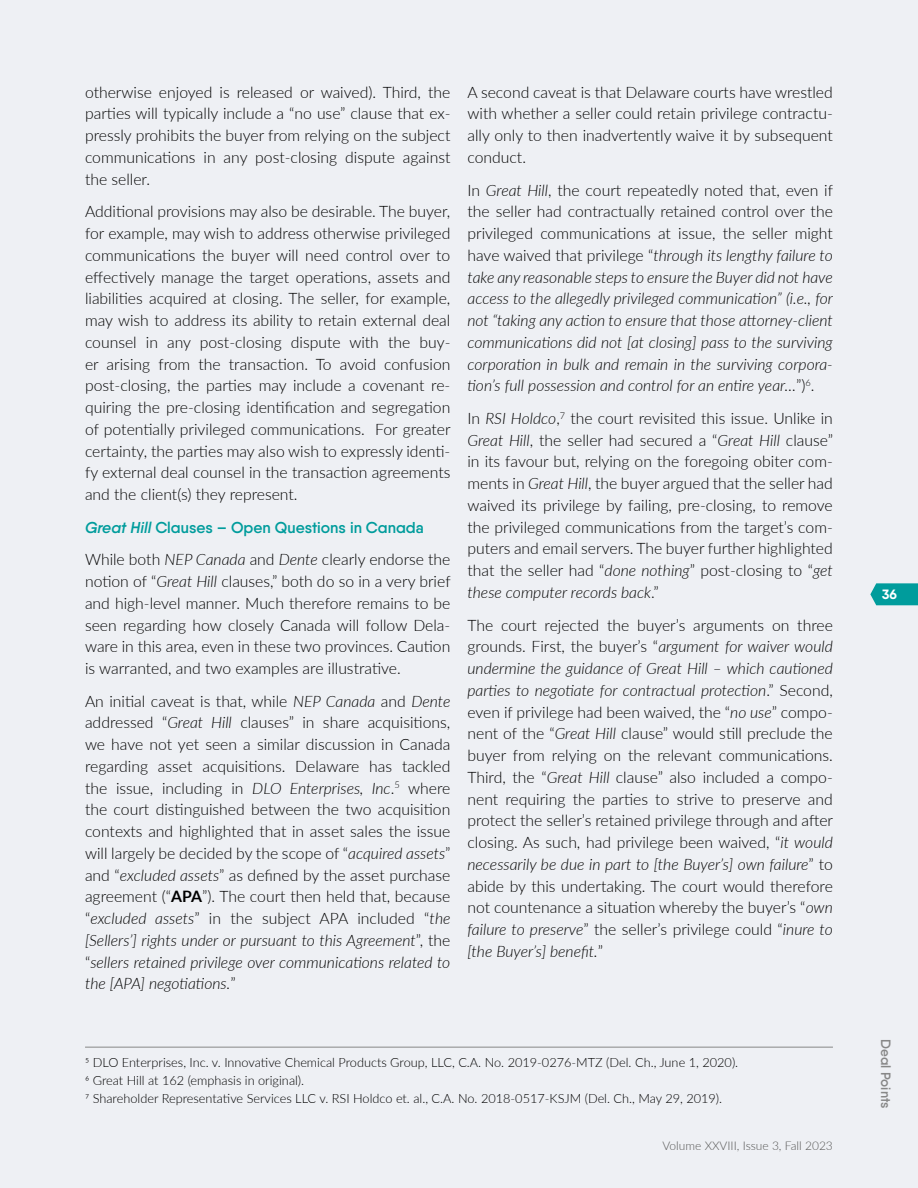
<style>
.page{position:relative;width:918px;height:1188px;background:#eef0f4}
.page>*{position:absolute;margin:0;border:0;box-sizing:border-box;transform-origin:0 0}
.t1{font:300 15.75px/21.8px "Lato";color:#000;text-align:justify}
.t2{font:italic 300 15.75px/21.8px "Lato";color:#000;text-align:justify}
.t3{font:600 15.75px "Qanelas";color:#009c9c}
.t4{font:600 13.5px "Qanelas";color:#878787}
.t5{font:700 13.5px "Qanelas";color:#fff}
.t6{font:300 12.75px/18px "Lato";color:#000}
.t7{font:300 12px "Lato";color:#575756}
.s1{font-style:italic}
.s2{font-weight:700}
.s3{font-style:normal}
</style>
<div class="page">
<svg style="left:870px;top:583px;width:48px;height:22px"></svg>
<hr style="left:85px;top:1047px;width:748px;height:1px;background:#878787">
<p class="t1" style="left:85px;top:81px;width:367px">otherwise enjoyed is released or waived). Third, the parties will typically include a “no use” clause that ex&shy;pressly prohibits the buyer from relying on the subject communications in any post-closing dispute against the seller.</p>
<p class="t1" style="left:85px;top:200px;width:367px">Additional provisions may also be desirable. The buyer, for example, may wish to address otherwise privileged communications the buyer will need control over to effectively manage the target operations, assets and liabilities acquired at closing. The seller, for example, may wish to address its ability to retain external deal counsel in any post-closing dispute with the buy&shy;er arising from the transaction. To avoid confusion post-closing, the parties may include a covenant re&shy;quiring the pre-closing identification and segregation of potentially privileged communications. For greater certainty, the parties may also wish to expressly identi&shy;fy external deal counsel in the transaction agreements and the client(s) they represent.</p>
<p class="t3" style="left:85px;top:517px;width:340px"><span class="s1">Great Hill</span> Clauses – Open Questions in Canada</p>
<p class="t1" style="left:85px;top:548px;width:367px">While both <span class="s1">NEP Canada</span> and <span class="s1">Dente</span> clearly endorse the notion of “<span class="s1">Great Hill</span> clauses,” both do so in a very brief and high-level manner. Much therefore remains to be seen regarding how closely Canada will follow Dela&shy;ware in this area, even in these two provinces. Caution is warranted, and two examples are illustrative.</p>
<p class="t1" style="left:85px;top:690px;width:367px">An initial caveat is that, while <span class="s1">NEP Canada</span> and <span class="s1">Dente </span>addressed “<span class="s1">Great Hill</span> clauses” in share acquisitions, we have not yet seen a similar discussion in Canada regarding asset acquisitions. Delaware has tackled the issue, including in <span class="s1">DLO Enterprises, Inc</span>.<sup>5</sup> where the court distinguished between the two acquisition contexts and highlighted that in asset sales the issue will largely be decided by the scope of “<span class="s1">acquired assets</span>” and “<span class="s1">excluded assets</span>” as defined by the asset purchase agreement (“<span class="s2">APA</span>”). The court then held that, because “<span class="s1">excluded assets</span>” in the subject APA included “<span class="s1">the [Sellers’] rights under or pursuant to this Agreement</span>”, the “<span class="s1">sellers retained privilege over communications related to the [APA] negotiations.</span>”</p>
<p class="t1" style="left:467px;top:81px;width:367px">A second caveat is that Delaware courts have wrestled with whether a seller could retain privilege contractu&shy;ally only to then inadvertently waive it by subsequent conduct.</p>
<p class="t2" style="left:467px;top:178px;width:367px"><span class="s3">In</span> Great Hill<span class="s3">, the court repeatedly noted that, even if the seller had contractually retained control over the privileged communications at issue, the seller might have waived that privilege “</span>through its lengthy failure to take any reasonable steps to ensure the Buyer did not have access to the allegedly privileged communication” (i.e., for not “taking any action to ensure that those attorney-client communications did not [at closing] pass to the surviving corporation in bulk and remain in the surviving corpora&shy;tion’s full possession and control for an entire year…<span class="s3">”)</span><sup>6</sup><span class="s3">.</span></p>
<p class="t1" style="left:468px;top:407px;width:367px">In <span class="s1">RSI Holdco</span>,<sup>7</sup> the court revisited this issue. Unlike in <span class="s1">Great Hill</span>, the seller had secured a “<span class="s1">Great Hill</span> clause” in its favour but, relying on the foregoing obiter com&shy;ments in <span class="s1">Great Hill</span>, the buyer argued that the seller had waived its privilege by failing, pre-closing, to remove the privileged communications from the target’s com&shy;puters and email servers. The buyer further highlighted that the seller had “<span class="s1">done nothing</span>” post-closing to “<span class="s1">get these computer records back</span>.”</p>
<p class="t1" style="left:468px;top:613px;width:367px">The court rejected the buyer’s arguments on three grounds. First, the buyer’s “<span class="s1">argument for waiver would undermine the guidance of Great Hill – which cautioned parties to negotiate for contractual protection</span>.” Second, even if privilege had been waived, the “<span class="s1">no use</span>” compo&shy;nent of the “<span class="s1">Great Hill</span> clause” would still preclude the buyer from relying on the relevant communications.<br>Third, the “<span class="s1">Great Hill</span> clause” also included a compo&shy;nent requiring the parties to strive to preserve and protect the seller’s retained privilege through and after closing. As such, had privilege been waived, “<span class="s1">it would necessarily be due in part to [the Buyer’s] own failure</span>” to abide by this undertaking. The court would therefore not countenance a situation whereby the buyer’s “<span class="s1">own failure to preserve</span>” the seller’s privilege could “<span class="s1">inure to [the Buyer’s] benefit.</span>”</p>
<p class="t6" style="left:85px;top:1053px;width:655px">5 DLO Enterprises, Inc. v. Innovative Chemical Products Group, LLC, C.A. No. 2019-0276-MTZ (Del. Ch., June 1, 2020).<br>6 Great Hill at 162 (emphasis in original).<br>7 Shareholder Representative Services LLC v. RSI Holdco et. al., C.A. No. 2018-0517-KSJM (Del. Ch., May 29, 2019).</p>
<p class="t7" style="left:663px;top:1138px;width:172px">Volume XXVIII, Issue 3, Fall 2023</p>
<p class="t5" style="left:882px;top:586px;width:16px">36</p>
<p class="t4" style="left:894px;top:1039px;width:71px;rotate:90deg">Deal Points</p>
</div>
